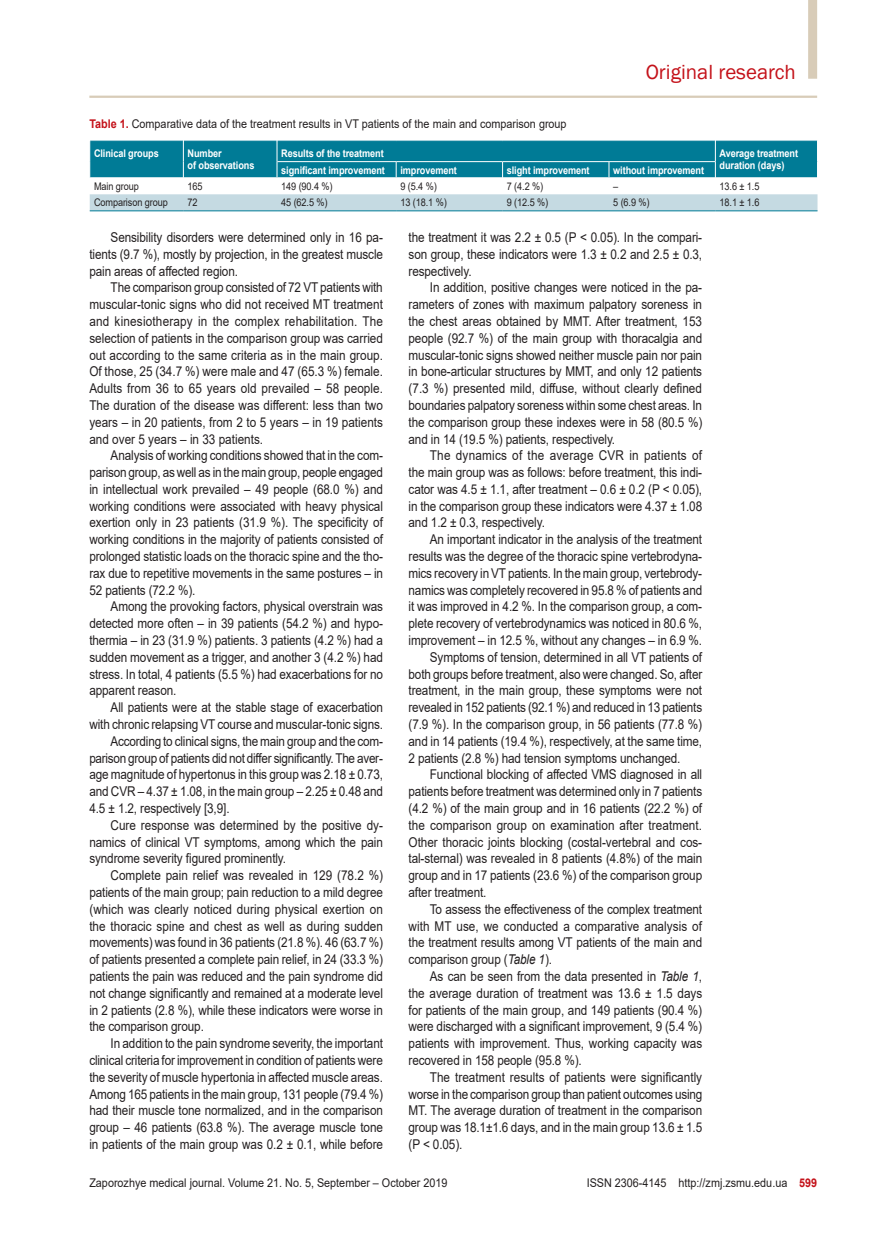
<style>
.page{position:relative;width:881px;height:1234px;background:#fff}
.page>*{position:absolute;margin:0;border:0;box-sizing:border-box;transform-origin:0 0}
.t1{font:21px "Franklin Gothic";color:#c4121a}
.tecst{font:13.5px/16.8px "Arial";letter-spacing:-.01em;color:#231f20;text-align:justify;scale:.87 1}
.таблица_назва{font:12px "Arial";color:#231f20;scale:.9 1}
.таблица_шапка{font:700 10.5px/12px "Arial";letter-spacing:-.01em;color:#fff;scale:.87 1}
.таблица_тело_влево{font:10.5px "Arial";letter-spacing:-.01em;color:#231f20;scale:.87 1}
.s1{font-weight:700;color:#c4121a}
.s2{font-style:italic}
</style>
<div class="page">
<hr style="left:89px;top:96px;width:727px;height:2px;background:#d8ccb8">
<div style="left:90px;top:194px;width:727px;height:16px;background:#c5dae2"></div>
<hr style="left:90px;top:210px;width:93px;height:1px;background:#007b96">
<hr style="left:183px;top:210px;width:94px;height:1px;background:#007b96">
<hr style="left:277px;top:210px;width:119px;height:1px;background:#007b96">
<hr style="left:396px;top:210px;width:106px;height:1px;background:#007b96">
<hr style="left:502px;top:210px;width:106px;height:1px;background:#007b96">
<hr style="left:608px;top:210px;width:107px;height:1px;background:#007b96">
<hr style="left:715px;top:210px;width:102px;height:1px;background:#007b96">
<svg style="left:89px;top:141px;width:728px;height:37px;background:#097f99"></svg>
<hr style="left:277px;top:177px;width:118px;height:1px;background:#fff">
<hr style="left:396px;top:177px;width:106px;height:1px;background:#fff">
<hr style="left:502px;top:177px;width:106px;height:1px;background:#fff">
<hr style="left:609px;top:177px;width:105px;height:1px;background:#fff">
<div style="left:807px;top:0;width:9px;height:79px;background:#d8ccb8"></div>
<h1 class="t1" style="left:645px;top:59px;width:152px">Original research</h1>
<p class="таблица_назва" style="left:89px;top:115px;width:531px"><span class="s1">Table 1.</span> Comparative data of the treatment results in VT patients of the main and comparison group</p>
<p class="таблица_шапка" style="left:94px;top:148px;width:76px">Clinical groups</p>
<p class="таблица_шапка" style="left:187px;top:148px;width:78px">Number<br>of observations</p>
<p class="таблица_шапка" style="left:281px;top:148px;width:119px">Results of the treatment</p>
<p class="таблица_шапка" style="left:719px;top:148px;width:92px">Average treatment duration (days)</p>
<p class="таблица_шапка" style="left:281px;top:164px;width:121px">significant improvement</p>
<p class="таблица_шапка" style="left:400px;top:164px;width:66px">improvement</p>
<p class="таблица_шапка" style="left:506px;top:164px;width:97px">slight improvement</p>
<p class="таблица_шапка" style="left:613px;top:164px;width:106px">without improvement</p>
<p class="таблица_тело_влево" style="left:94px;top:179px;width:53px">Main group</p>
<p class="таблица_тело_влево" style="left:187px;top:179px;width:19px">165</p>
<p class="таблица_тело_влево" style="left:281px;top:179px;width:60px">149 (90.4 %)</p>
<p class="таблица_тело_влево" style="left:400px;top:179px;width:43px">9 (5.4 %)</p>
<p class="таблица_тело_влево" style="left:506px;top:179px;width:43px">7 (4.2 %)</p>
<p class="таблица_тело_влево" style="left:613px;top:179px;width:7px">–</p>
<p class="таблица_тело_влево" style="left:719px;top:179px;width:47px">13.6 ± 1.5</p>
<p class="таблица_тело_влево" style="left:94px;top:195px;width:86px">Comparison group</p>
<p class="таблица_тело_влево" style="left:187px;top:195px;width:13px">72</p>
<p class="таблица_тело_влево" style="left:281px;top:195px;width:55px">45 (62.5 %)</p>
<p class="таблица_тело_влево" style="left:400px;top:195px;width:55px">13 (18.1 %)</p>
<p class="таблица_тело_влево" style="left:506px;top:195px;width:49px">9 (12.5 %)</p>
<p class="таблица_тело_влево" style="left:613px;top:195px;width:43px">5 (6.9 %)</p>
<p class="таблица_тело_влево" style="left:719px;top:195px;width:47px">18.1 ± 1.6</p>
<p class="tecst" style="left:89px;top:229px;width:339px;text-indent:21px">Sensibility disorders were determined only in 16 pa&shy;tients (9.7 %), mostly by projection, in the greatest muscle pain areas of affected region.</p>
<p class="tecst" style="left:89px;top:279px;width:339px;text-indent:21px">The comparison group consisted of 72 VT patients with muscular-tonic signs who did not received MT treatment and kinesiotherapy in the complex rehabilitation. The selection of patients in the comparison group was carried out according to the same criteria as in the main group.<br>Of those, 25 (34.7 %) were male and 47 (65.3 %) female.<br>Adults from 36 to 65 years old prevailed – 58 people.<br>The duration of the disease was different: less than two years – in 20 patients, from 2 to 5 years – in 19 patients and over 5 years – in 33 patients.</p>
<p class="tecst" style="left:89px;top:447px;width:339px;text-indent:21px">Analysis of working conditions showed that in the com&shy;parison group, as well as in the main group, people engaged in intellectual work prevailed – 49 people (68.0 %) and working conditions were associated with heavy physical exertion only in 23 patients (31.9 %). The specificity of working conditions in the majority of patients consisted of prolonged statistic loads on the thoracic spine and the tho&shy;rax due to repetitive movements in the same postures – in 52 patients (72.2 %).</p>
<p class="tecst" style="left:89px;top:598px;width:339px;text-indent:21px">Among the provoking factors, physical overstrain was detected more often – in 39 patients (54.2 %) and hypo&shy;thermia – in 23 (31.9 %) patients. 3 patients (4.2 %) had a sudden movement as a trigger, and another 3 (4.2 %) had stress. In total, 4 patients (5.5 %) had exacerbations for no apparent reason.</p>
<p class="tecst" style="left:89px;top:698px;width:339px;text-align:right">All patients were at the stable stage of exacerbation with chronic relapsing VT course and muscular-tonic signs.</p>
<p class="tecst" style="left:89px;top:732px;width:339px;text-indent:21px">According to clinical signs, the main group and the com&shy;parison group of patients did not differ significantly. The aver&shy;age magnitude of hypertonus in this group was 2.18 ± 0.73, and CVR – 4.37 ± 1.08, in the main group – 2.25 ± 0.48 and 4.5 ± 1.2, respectively [3,9].</p>
<p class="tecst" style="left:89px;top:816px;width:339px;text-indent:21px">Cure response was determined by the positive dy&shy;namics of clinical VT symptoms, among which the pain syndrome severity figured prominently.</p>
<p class="tecst" style="left:89px;top:866px;width:339px;text-indent:21px">Complete pain relief was revealed in 129 (78.2 %) patients of the main group; pain reduction to a mild degree (which was clearly noticed during physical exertion on the thoracic spine and chest as well as during sudden movements) was found in 36 patients (21.8 %). 46 (63.7 %) of patients presented a complete pain relief, in 24 (33.3 %) patients the pain was reduced and the pain syndrome did not change significantly and remained at a moderate level in 2 patients (2.8 %), while these indicators were worse in the comparison group.</p>
<p class="tecst" style="left:89px;top:1034px;width:339px;text-indent:21px">In addition to the pain syndrome severity, the important clinical criteria for improvement in condition of patients were the severity of muscle hypertonia in affected muscle areas.<br>Among 165 patients in the main group, 131 people (79.4 %) had their muscle tone normalized, and in the comparison group – 46 patients (63.8 %). The average muscle tone in patients of the main group was 0.2 ± 0.1, while before</p>
<p class="tecst" style="left:408px;top:229px;width:339px">the treatment it was 2.2 ± 0.5 (P &lt; 0.05). In the compari&shy;son group, these indicators were 1.3 ± 0.2 and 2.5 ± 0.3, respectively.</p>
<p class="tecst" style="left:408px;top:279px;width:339px;text-indent:21px">In addition, positive changes were noticed in the pa&shy;rameters of zones with maximum palpatory soreness in the chest areas obtained by MMT. After treatment, 153 people (92.7 %) of the main group with thoracalgia and muscular-tonic signs showed neither muscle pain nor pain in bone-articular structures by MMT, and only 12 patients (7.3 %) presented mild, diffuse, without clearly defined boundaries palpatory soreness within some chest areas. In the comparison group these indexes were in 58 (80.5 %) and in 14 (19.5 %) patients, respectively.</p>
<p class="tecst" style="left:408px;top:447px;width:339px;text-indent:21px">The dynamics of the average CVR in patients of the main group was as follows: before treatment, this indi&shy;cator was 4.5 ± 1.1, after treatment – 0.6 ± 0.2 (P &lt; 0.05), in the comparison group these indicators were 4.37 ± 1.08 and 1.2 ± 0.3, respectively.</p>
<p class="tecst" style="left:408px;top:531px;width:339px;text-indent:21px">An important indicator in the analysis of the treatment results was the degree of the thoracic spine vertebrodyna&shy;mics recovery in VT patients. In the main group, vertebrody&shy;namics was completely recovered in 95.8 % of patients and it was improved in 4.2 %. In the comparison group, a com&shy;plete recovery of vertebrodynamics was noticed in 80.6 %, improvement – in 12.5 %, without any changes – in 6.9 %.</p>
<p class="tecst" style="left:408px;top:648px;width:339px;text-indent:21px">Symptoms of tension, determined in all VT patients of both groups before treatment, also were changed. So, after treatment, in the main group, these symptoms were not revealed in 152 patients (92.1 %) and reduced in 13 patients (7.9 %). In the comparison group, in 56 patients (77.8 %) and in 14 patients (19.4 %), respectively, at the same time, 2 patients (2.8 %) had tension symptoms unchanged.</p>
<p class="tecst" style="left:408px;top:766px;width:339px;text-indent:21px">Functional blocking of affected VMS diagnosed in all patients before treatment was determined only in 7 patients (4.2 %) of the main group and in 16 patients (22.2 %) of the comparison group on examination after treatment.<br>Other thoracic joints blocking (costal-vertebral and cos&shy;tal-sternal) was revealed in 8 patients (4.8%) of the main group and in 17 patients (23.6 %) of the comparison group after treatment.</p>
<p class="tecst" style="left:408px;top:900px;width:339px;text-indent:21px">To assess the effectiveness of the complex treatment with MT use, we conducted a comparative analysis of the treatment results among VT patients of the main and comparison group (<span class="s2">Table 1</span>).</p>
<p class="tecst" style="left:408px;top:967px;width:339px;text-indent:21px">As can be seen from the data presented in <span class="s2">Table 1</span>, the average duration of treatment was 13.6 ± 1.5 days for patients of the main group, and 149 patients (90.4 %) were discharged with a significant improvement, 9 (5.4 %) patients with improvement. Thus, working capacity was recovered in 158 people (95.8 %).</p>
<p class="tecst" style="left:408px;top:1068px;width:339px;text-indent:21px">The treatment results of patients were significantly worse in the comparison group than patient outcomes using MT. The average duration of treatment in the comparison group was 18.1±1.6 days, and in the main group 13.6 ± 1.5 (P &lt; 0.05).</p>
<p class="таблица_назва" style="left:89px;top:1174px;width:399px">Zaporozhye medical journal. Volume 21. No. 5, September – October 2019</p>
<p class="таблица_назва" style="left:586px;top:1174px;width:257px">ISSN 2306-4145 http://zmj.zsmu.edu.ua <span class="s1">599</span></p>
</div>
